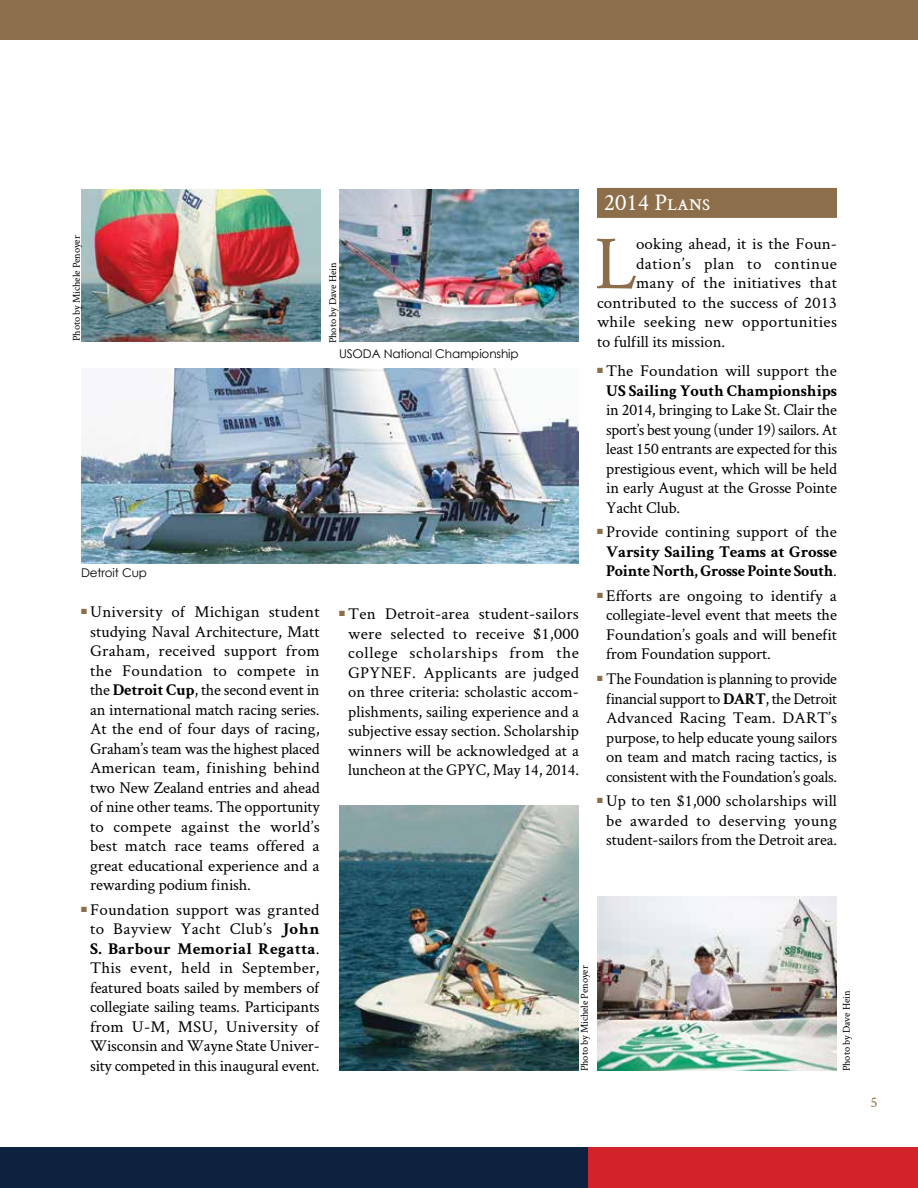
<style>
.page{position:relative;width:918px;height:1188px;background:#fff}
.page>*{position:absolute;margin:0;border:0;box-sizing:border-box;transform-origin:0 0}
.t1{font:76.8px "Crimson";color:#8c6e4a}
.t2{font:24px "Crimson";color:#fff}
.t3{font:16.5px/19.5px "Crimson";color:#000;text-align:center}
.t4{font:16.5px/19.5px "Crimson";letter-spacing:-.02em;color:#000;text-align:center}
.t5{font:700 16.5px/19.5px "Crimson";letter-spacing:-.015em;color:#000;text-align:center}
.t6{font:16.5px "Crimson";letter-spacing:.02em;color:#000}
.t7{font:15px "Crimson";color:#8c6e4a}
.t8{font:12px "Century Gothic";letter-spacing:-.01em;color:#000}
.t9{font:10.5px "Crimson";letter-spacing:-.01em;color:#000}
.s1{font-weight:700}
.s2{font-weight:400}
</style>
<div class="page">
<div style="left:597px;top:188px;width:240px;height:30px;background:#8c6e4a"></div>
<img style="left:81px;top:368px;width:498px;height:196px">
<img style="left:339px;top:805px;width:240px;height:266px">
<img style="left:81px;top:189px;width:240px;height:152px">
<img style="left:339px;top:189px;width:240px;height:152px">
<img style="left:597px;top:896px;width:240px;height:175px">
<div style="left:0;top:0;width:918px;height:40px;background:#8c6e4a"></div>
<div style="left:0;top:1148px;width:594px;height:40px;background:#0c223f"></div>
<div style="left:588px;top:1148px;width:330px;height:40px;background:#d2232a"></div>
<p class="t9" style="left:69px;top:341px;width:107px;rotate:-90deg">Photo by Michele Penoyer</p>
<p class="t8" style="left:81px;top:565px;width:68px">Detroit Cup</p>
<p class="t3" style="left:90px;top:602px;width:231px;text-align:justify;text-indent:-9px"><sup>■</sup> University of Michigan student studying Naval Architecture, Matt Graham, received support from the Foundation to compete in the <span class="s1">Detroit Cup</span>, the second event in an international match racing series.<br>At the end of four days of racing, Graham’s team was the highest placed American team, finishing behind two New Zealand entries and ahead of nine other teams. The opportunity to compete against the world’s best match race teams offered a great educational experience and a rewarding podium finish.</p>
<p class="t3" style="left:81px;top:899px;width:240px"><sup>■</sup> Foundation support was granted to Bayview Yacht Club’s <span class="s1">John S. Barbour Memorial Regatta</span>.<br>This event, held in September, featured boats sailed by members of collegiate sailing teams. Participants from U-M, MSU, University of Wisconsin and Wayne State Univer&shy;sity competed in this inaugural event.</p>
<p class="t9" style="left:326px;top:343px;width:82px;rotate:-90deg">Photo by Dave Hein</p>
<p class="t8" style="left:339px;top:346px;width:181px">USODA National Championship</p>
<p class="t3" style="left:339px;top:603px;width:242px"><sup>■</sup> Ten Detroit-area student-sailors were selected to receive $1,000 college scholarships from the GPYNEF. Applicants are judged on three criteria: scholastic accom&shy;plishments, sailing experience and a subjective essay section. Scholarship winners will be acknowledged at a luncheon at the GPYC, May 14, 2014.</p>
<h2 class="t2" style="left:604px;top:185px;width:108px">2014 Plans</h2>
<h1 class="t1" style="left:594px;top:211px;width:44px">L</h1>
<p class="t3" style="left:636px;top:234px;width:202px">ooking ahead, it is the Foun-</p>
<p class="t3" style="left:636px;top:253px;width:202px">dation’s plan to continue</p>
<p class="t3" style="left:636px;top:273px;width:202px">many of the initiatives that</p>
<p class="t3" style="left:597px;top:292px;width:241px">contributed to the success of 2013</p>
<p class="t6" style="left:597px;top:311px;width:242px">while seeking new opportunities</p>
<p class="t3" style="left:597px;top:331px;width:130px">to fulfill its mission.</p>
<p class="t3" style="left:597px;top:360px;width:241px"><sup>■</sup> The Foundation will support the<br><span class="s1">US Sailing Youth Championships</span></p>
<p class="t3" style="left:606px;top:399px;width:232px;text-align:justify">in 2014, bringing to Lake St. Clair the sport’s best young (under 19) sailors. At least 150 entrants are expected for this prestigious event, which will be held in early August at the Grosse Pointe Yacht Club.</p>
<p class="t5" style="left:597px;top:522px;width:242px"><sup>■</sup> <span class="s2">Provide contining support of the<br></span>Varsity Sailing Teams at Grosse<br>Pointe North, Grosse Pointe South<span class="s2">.</span></p>
<p class="t3" style="left:606px;top:585px;width:232px;text-align:justify;text-indent:-9px"><sup>■</sup> Efforts are ongoing to identify a collegiate-level event that meets the Foundation’s goals and will benefit from Foundation support.</p>
<p class="t4" style="left:597px;top:668px;width:242px"><sup>■</sup> The Foundation is planning to provide financial support to <span class="s1">DART</span>, the Detroit Advanced Racing Team. DART’s purpose, to help educate young sailors on team and match racing tactics, is consistent with the Foundation’s goals.</p>
<p class="t3" style="left:597px;top:791px;width:242px"><sup>■</sup> Up to ten $1,000 scholarships will be awarded to deserving young student-sailors from the Detroit area.</p>
<p class="t9" style="left:577px;top:1071px;width:107px;rotate:-90deg">Photo by Michele Penoyer</p>
<p class="t9" style="left:839px;top:1071px;width:82px;rotate:-90deg">Photo by Dave Hein</p>
<p class="t7" style="left:870px;top:1092px;width:9px">5</p>
</div>
